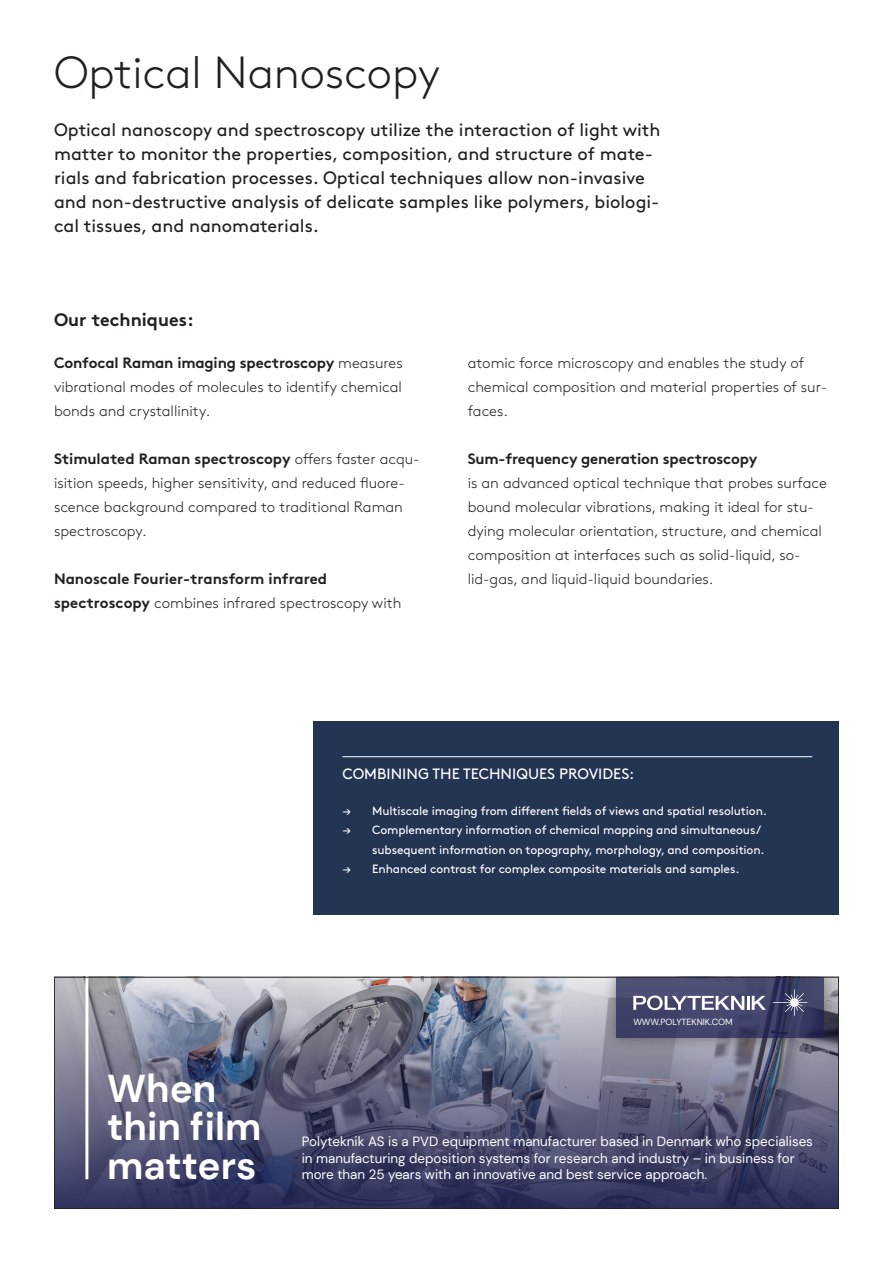
<style>
.page{position:relative;width:893px;height:1263px;background:#fff}
.page>*{position:absolute;margin:0;border:0;box-sizing:border-box;transform-origin:0 0}
.t1{font:300 45px "Brown Std";color:#231f20}
.t2{font:700 38.7px/38.7px "DM Sans";color:#fff}
.t3{font:18px/24px "Brown Std";color:#231f20}
.t4{font:700 18px "Brown Std";color:#231f20}
.t5{font:300 15px/24px "Brown Std";color:#231f20}
.t6{font:700 15px "Brown Std";letter-spacing:-.01em;color:#231f20}
.FH1{font:15px "Brown Std";color:#fff}
.t7{font:13.35px/16.4px "DM Sans";color:#fff}
.FB1{font:12px/19.5px "Brown Std";letter-spacing:-.01em;color:#fff;text-align:right}
.t8{font:9px "DM Sans";color:#fff}
.s1{font-weight:700}
</style>
<div class="page">
<svg style="left:56px;top:979px;width:546px;height:37px;background:#adafb8"></svg>
<svg style="left:56px;top:1016px;width:781px;height:191px;background:#575a78"></svg>
<hr style="left:85px;top:977px;width:3px;height:202px;background:#fff">
<div style="left:602px;top:977px;width:236px;height:75px;background:#231f20;opacity:.65"></div>
<svg style="left:617px;top:979px;width:207px;height:58px;background:#404269"></svg>
<svg style="left:773px;top:989px;width:34px;height:27px"></svg>
<svg style="left:633px;top:995px;width:111px;height:15px"></svg>
<hr style="left:747px;top:996px;width:3px;height:14px;background:#fff">
<svg style="left:752px;top:996px;width:14px;height:14px"></svg>
<div style="left:54px;top:977px;width:785px;height:232px;border:1px solid #231f20"></div>
<div style="left:313px;top:721px;width:526px;height:194px;background:#243453"></div>
<hr style="left:342px;top:756px;width:470px;height:1px;background:#fff">
<p class="t1" style="left:54px;top:47px;width:387px">Optical Nanoscopy</p>
<p class="t3" style="left:54px;top:118px;width:608px">Optical nanoscopy and spectroscopy utilize the interaction of light with matter to monitor the properties, composition, and structure of mate&shy;rials and fabrication processes. Optical techniques allow non-invasive and non-destructive analysis of delicate samples like polymers, biologi&shy;cal tissues, and nanomaterials.</p>
<p class="t4" style="left:54px;top:309px;width:141px">Our techniques:</p>
<p class="t5" style="left:54px;top:351px;width:350px;text-align:justify"><span class="s1">Confocal Raman imaging spectroscopy</span> measures vibrational modes of molecules to identify chemical bonds and crystallinity.</p>
<p class="t5" style="left:54px;top:447px;width:367px"><span class="s1">Stimulated Raman spectroscopy</span> offers faster acqu&shy;isition speeds, higher sensitivity, and reduced fluore&shy;scence background compared to traditional Raman spectroscopy.</p>
<p class="t6" style="left:54px;top:569px;width:275px">Nanoscale Fourier-transform infrared</p>
<p class="t5" style="left:54px;top:591px;width:349px"><span class="s1">spectroscopy</span> combines infrared spectroscopy with</p>
<p class="t5" style="left:468px;top:351px;width:361px">atomic force microscopy and enables the study of chemical composition and material properties of sur&shy;faces.</p>
<p class="t6" style="left:468px;top:449px;width:291px">Sum-frequency generation spectroscopy</p>
<p class="t5" style="left:468px;top:471px;width:361px">is an advanced optical technique that probes surface bound molecular vibrations, making it ideal for stu&shy;dying molecular orientation, structure, and chemical composition at interfaces such as solid-liquid, so&shy;lid-gas, and liquid-liquid boundaries.</p>
<p class="FH1" style="left:342px;top:765px;width:293px">COMBINING THE TECHNIQUES PROVIDES:</p>
<p class="FB1" style="left:342px;top:801px;width:426px">→ Multiscale imaging from different fields of views and spatial resolution.</p>
<p class="FB1" style="left:342px;top:820px;width:424px">→ Complementary information of chemical mapping and simultaneous/ subsequent information on topography, morphology, and composition.</p>
<p class="FB1" style="left:342px;top:859px;width:398px">→ Enhanced contrast for complex composite materials and samples.</p>
<p class="t2" style="left:107px;top:1069px;width:156px">When thin film matters</p>
<p class="t8" style="left:633px;top:1016px;width:101px">WWW.POLYTEKNIK.COM</p>
<p class="t7" style="left:302px;top:1133px;width:513px">Polyteknik AS is a PVD equipment manufacturer based in Denmark who specialises in manufacturing deposition systems for research and industry – in business for more than 25 years with an innovative and best service approach.</p>
</div>
